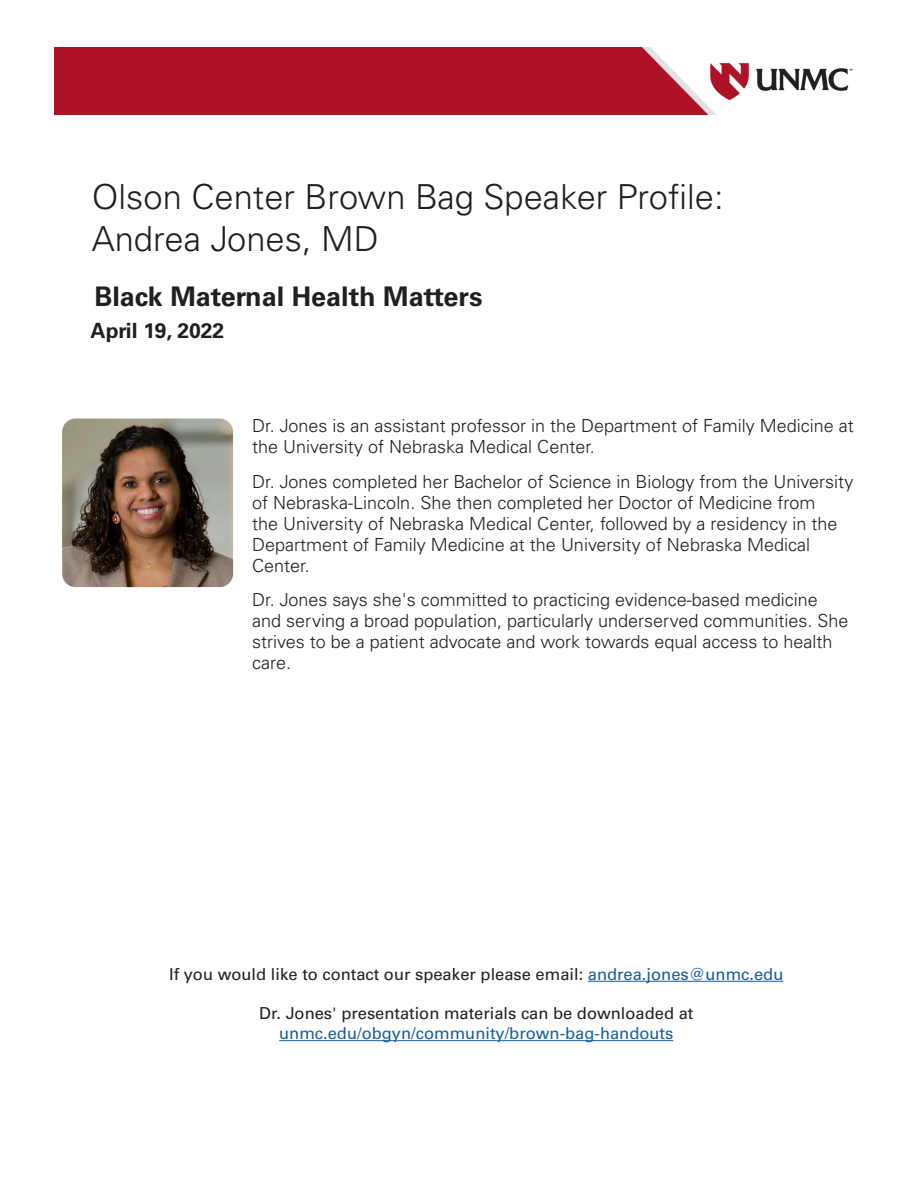
<style>
.page{position:relative;width:918px;height:1188px;background:#fff}
.page>*{position:absolute;margin:0;border:0;box-sizing:border-box;transform-origin:0 0}
.t1{font:300 34.5px "Univers LT Std";color:#231f20}
.t2{font:700 27px "Univers LT Std";color:#231f20}
.t3{font:700 21px "Univers LT Std";color:#231f20}
.t4{font:300 18px/21px "Univers LT Std";color:#231f20}
.t5{font:16.5px "Univers LT Std";color:#231f20}
.t6{font:16.5px "Univers LT Std";color:#175d9e}
.s1{color:#175d9e}
</style>
<div class="page">
<hr style="left:588px;top:981px;width:195px;height:1px;background:#175d9e">
<hr style="left:279px;top:1040px;width:394px;height:1px;background:#175d9e">
<img style="left:62px;top:418px;width:171px;height:169px">
<img style="left:54px;top:48px;width:799px;height:66px">
<p class="t1" style="left:92px;top:176px;width:633px">Olson Center Brown Bag Speaker Profile:</p>
<p class="t1" style="left:92px;top:218px;width:288px">Andrea Jones, MD</p>
<p class="t2" style="left:94px;top:281px;width:390px">Black Maternal Health Matters</p>
<p class="t3" style="left:91px;top:318px;width:135px">April 19, 2022</p>
<p class="t4" style="left:252px;top:415px;width:603px">Dr. Jones is an assistant professor in the Department of Family Medicine at the University of Nebraska Medical Center.</p>
<p class="t4" style="left:252px;top:471px;width:603px">Dr. Jones completed her Bachelor of Science in Biology from the University of Nebraska-Lincoln. She then completed her Doctor of Medicine from<br>the University of Nebraska Medical Center, followed by a residency in the Department of Family Medicine at the University of Nebraska Medical Center.</p>
<p class="t4" style="left:252px;top:589px;width:598px">Dr. Jones says she's committed to practicing evidence-based medicine and serving a broad population, particularly underserved communities. She strives to be a patient advocate and work towards equal access to health care.</p>
<p class="t5" style="left:169px;top:964px;width:616px">If you would like to contact our speaker please email: <span class="s1">andrea.jones@unmc.edu</span></p>
<p class="t5" style="left:259px;top:1004px;width:436px">Dr. Jones' presentation materials can be downloaded at</p>
<p class="t6" style="left:279px;top:1023px;width:396px">unmc.edu/obgyn/community/brown-bag-handouts</p>
</div>
